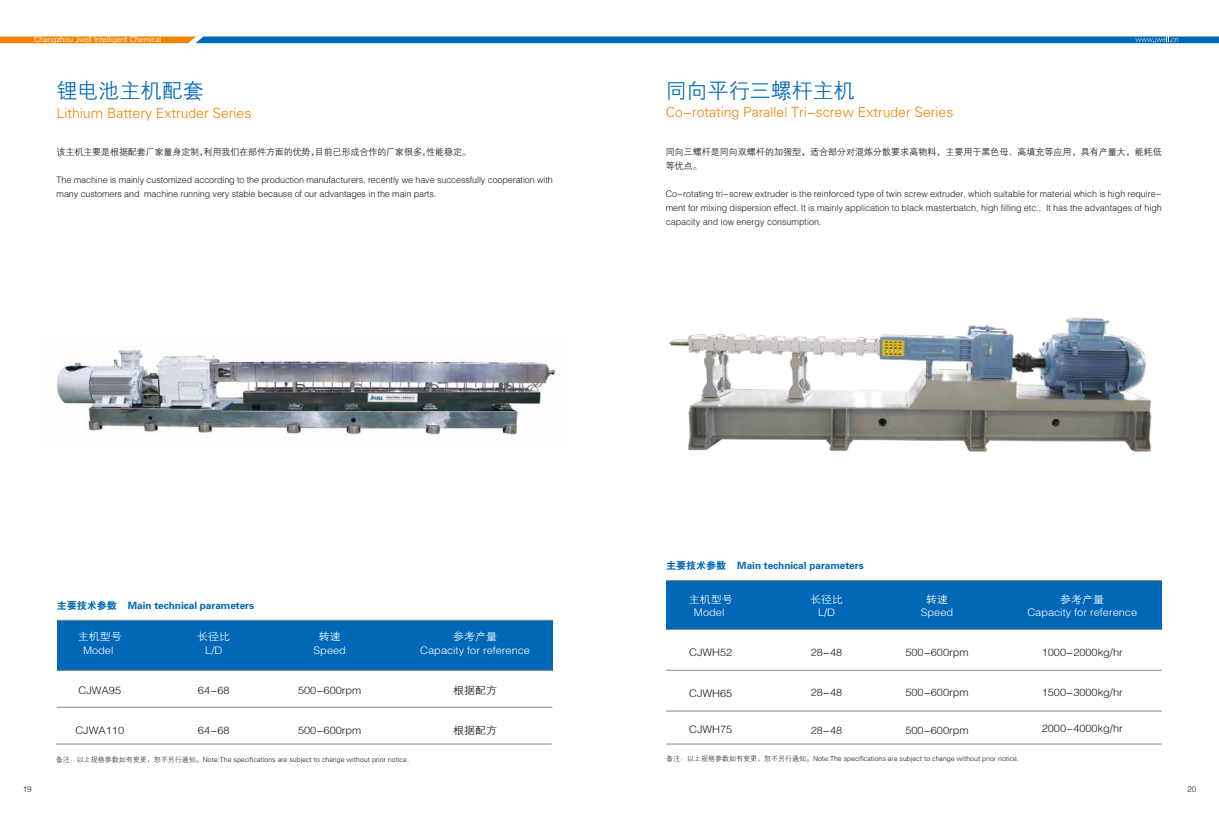
<style>
.page{position:relative;width:1219px;height:817px;background:#fff}
.page>*{position:absolute;margin:0;border:0;box-sizing:border-box;transform-origin:0 0}
.t1{font:21px "FZZDXJW GB1 0";color:#0068b7}
.t2{font:14px "FZXH1 JW GB1 0";color:#f08300}
.t3{font:10.4px "FZZDXJW GB1 0";color:#221815;scale:1.06 1}
.t4{font:10.4px/13.4px "FZZDXJW GB1 0";color:#fff;text-align:center;scale:1.06 1}
.t5{font:10px "FZDHTJW GB1 0";color:#0068b7}
.t6{font:9px/14px "FZZDXJW GB1 0";letter-spacing:-.01em;color:#221815}
.t7{font:8px "FZZDXJW GB1 0";color:#221815}
.t8{font:7px "FZXH1 JW GB1 0";color:#221815}
.t9{font:7px "Hiragino Sans GB W3";color:#fff}
</style>
<div class="page">
<div style="left:57px;top:620px;width:495px;height:50px;background:#0068b7"></div>
<div style="left:666px;top:580px;width:496px;height:49px;background:#0068b7"></div>
<img style="left:668px;top:317px;width:484px;height:135px">
<svg style="left:0;top:36px;width:1219px;height:7px;background:#3878a2"></svg>
<img style="left:56px;top:349px;width:500px;height:86px">
<hr style="left:57px;top:620px;width:495px;height:1px;background:#898989">
<hr style="left:56px;top:743px;width:496px;height:1px;background:#898989">
<hr style="left:57px;top:670px;width:495px;height:1px;background:#898989">
<hr style="left:57px;top:707px;width:495px;height:1px;background:#898989">
<hr style="left:666px;top:580px;width:496px;height:1px;background:#898989">
<hr style="left:666px;top:743px;width:496px;height:1px;background:#898989">
<hr style="left:666px;top:629px;width:496px;height:1px;background:#898989">
<hr style="left:666px;top:670px;width:496px;height:1px;background:#898989">
<hr style="left:666px;top:710px;width:496px;height:1px;background:#898989">
<p class="t9" style="left:34px;top:35px;width:129px">Changzhou Jwell Intelligent Chemical</p>
<h1 class="t1" style="left:57px;top:79px;width:148px">锂电池主机配套</h1>
<h1 class="t1" style="left:666px;top:79px;width:190px">同向平行三螺杆主机</h1>
<h2 class="t2" style="left:57px;top:105px;width:196px">Lithium Battery Extruder Series</h2>
<h2 class="t2" style="left:666px;top:105px;width:289px">Co-rotating Parallel Tri-screw Extruder Series</h2>
<p class="t6" style="left:57px;top:145px;width:416px">该主机主要是根据配套厂家量身定制，利用我们在部件方面的优势，目前已形成合作的厂家很多，性能稳定。</p>
<p class="t6" style="left:57px;top:173px;width:498px">The machine is mainly customized according to the production manufacturers, recently we have successfully cooperation with many customers and machine running very stable because of our advantages in the main parts.</p>
<p class="t6" style="left:666px;top:145px;width:497px">同向三螺杆是同向双螺杆的加强型，适合部分对混炼分散要求高物料，主要用于黑色母、高填充等应用，具有产量大，能耗低等优点。</p>
<p class="t6" style="left:666px;top:187px;width:497px;text-align:justify">Co-rotating tri-screw extruder is the reinforced type of twin screw extruder, which suitable for material which is high require&shy;ment for mixing dispersion effect. It is mainly application to black masterbatch, high filling etc., It has the advantages of high capacity and low energy consumption.</p>
<p class="t5" style="left:57px;top:600px;width:199px">主要技术参数 Main technical parameters</p>
<p class="t4" style="left:78px;top:630px;width:43px">主机型号<br>Model</p>
<p class="t3" style="left:78px;top:684px;width:42px">CJWA95</p>
<p class="t3" style="left:75px;top:724px;width:48px">CJWA110</p>
<p class="t4" style="left:197px;top:630px;width:33px">长径比<br>L/D</p>
<p class="t3" style="left:198px;top:684px;width:31px">64-68</p>
<p class="t3" style="left:198px;top:724px;width:31px">64-68</p>
<p class="t4" style="left:314px;top:630px;width:32px">转速<br>Speed</p>
<p class="t3" style="left:298px;top:684px;width:61px">500-600rpm</p>
<p class="t3" style="left:298px;top:724px;width:61px">500-600rpm</p>
<p class="t8" style="left:56px;top:755px;width:355px">备注：以上规格参数如有变更，恕不另行通知。Note:The specifications are subject to change without prior notice.</p>
<p class="t4" style="left:420px;top:630px;width:105px">参考产量<br>Capacity for reference</p>
<p class="t3" style="left:453px;top:684px;width:43px">根据配方</p>
<p class="t3" style="left:453px;top:724px;width:43px">根据配方</p>
<p class="t5" style="left:666px;top:560px;width:199px">主要技术参数 Main technical parameters</p>
<p class="t4" style="left:689px;top:593px;width:43px">主机型号<br>Model</p>
<p class="t3" style="left:689px;top:647px;width:42px">CJWH52</p>
<p class="t3" style="left:689px;top:687px;width:42px">CJWH65</p>
<p class="t3" style="left:689px;top:723px;width:42px">CJWH75</p>
<p class="t4" style="left:810px;top:592px;width:33px">长径比<br>L/D</p>
<p class="t3" style="left:811px;top:647px;width:31px">28-48</p>
<p class="t3" style="left:811px;top:687px;width:31px">28-48</p>
<p class="t3" style="left:811px;top:724px;width:31px">28-48</p>
<p class="t4" style="left:921px;top:592px;width:32px">转速<br>Speed</p>
<p class="t3" style="left:905px;top:646px;width:61px">500-600rpm</p>
<p class="t3" style="left:905px;top:687px;width:61px">500-600rpm</p>
<p class="t3" style="left:905px;top:724px;width:61px">500-600rpm</p>
<p class="t8" style="left:666px;top:754px;width:355px">备注：以上规格参数如有变更，恕不另行通知。Note:The specifications are subject to change without prior notice.</p>
<p class="t4" style="left:1027px;top:592px;width:105px">参考产量<br>Capacity for reference</p>
<p class="t3" style="left:1042px;top:647px;width:78px">1000-2000kg/hr</p>
<p class="t3" style="left:1042px;top:687px;width:78px">1500-3000kg/hr</p>
<p class="t3" style="left:1042px;top:723px;width:78px">2000-4000kg/hr</p>
<p class="t7" style="left:23px;top:785px;width:10px">19</p>
<p class="t7" style="left:1187px;top:785px;width:10px">20</p>
</div>
